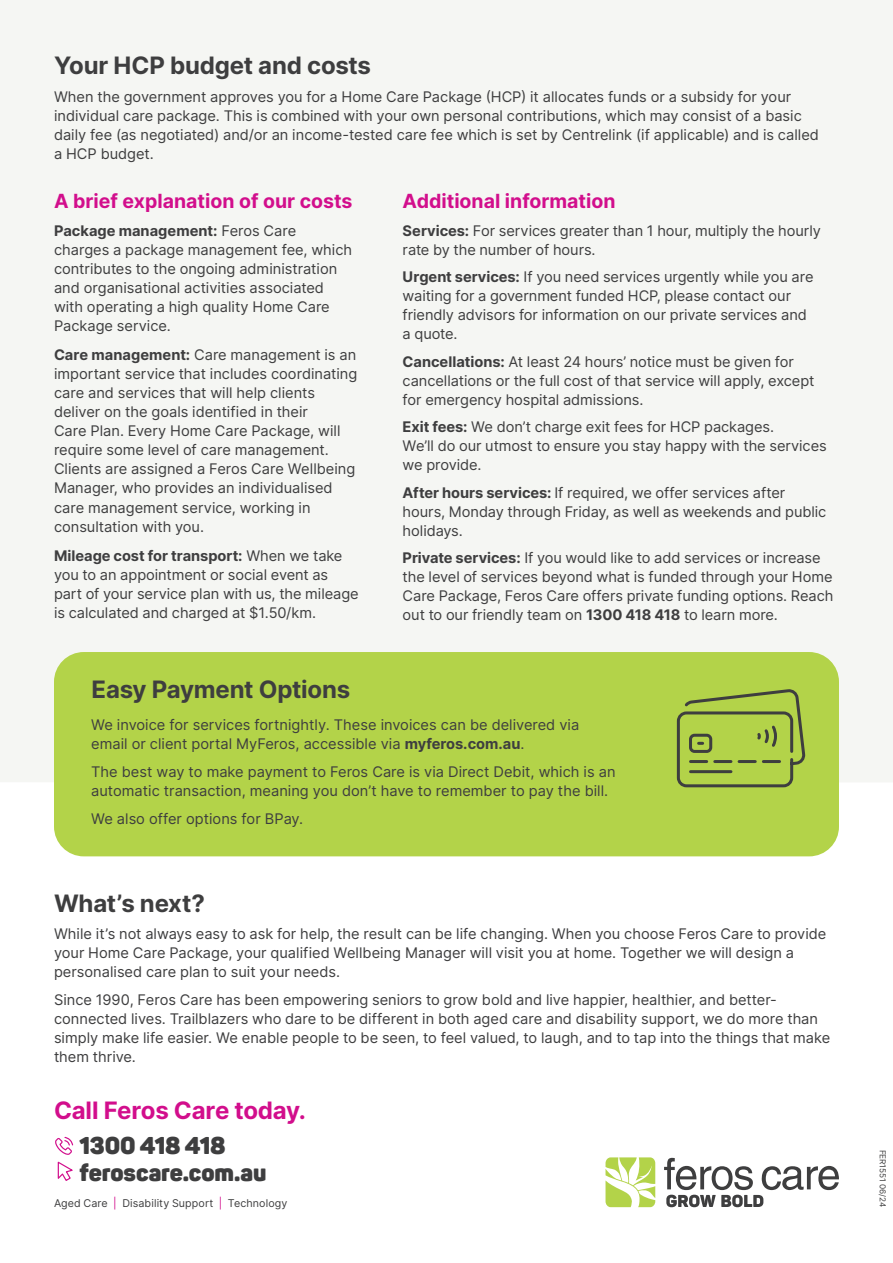
<style>
.page{position:relative;width:893px;height:1263px;background:#fff}
.page>*{position:absolute;margin:0;border:0;box-sizing:border-box;transform-origin:0 0}
.t1{font:700 24px "Inter";letter-spacing:-.01em;color:#3e3e3f}
.t2{font:900 24px/26.4px "Panton";letter-spacing:-.005em;color:#3e3e3f}
.t3{font:700 24px "Inter";letter-spacing:-.01em;color:#d20e8c}
.t4{font:700 19.5px "Inter";color:#d20e8c}
.t5{font:14.7px/19px "Inter";color:#3e3e3f}
.t6{font:10.8px "Inter";letter-spacing:.01em;color:#3e3e3f}
.t7{font:8.25px "Inter";letter-spacing:-.01em;color:#3e3e3f}
.s1{font-weight:700}
.s2{color:#d20e8c}
</style>
<div class="page">
<div style="left:0;top:0;width:893px;height:782px;background:#f5f6f3"></div>
<div style="left:54px;top:652px;width:785px;height:204px;background:#b3d349;border-radius:30px"></div>
<svg style="left:605px;top:1157px;width:50px;height:50px"></svg>
<svg style="left:664px;top:1158px;width:175px;height:49px"></svg>
<svg style="left:55px;top:1136px;width:19px;height:45px"></svg>
<svg style="left:676px;top:689px;width:130px;height:99px"></svg>
<h1 class="t1" style="left:54px;top:51px;width:319px">Your HCP budget and costs</h1>
<p class="t5" style="left:54px;top:87px;width:766px">When the government approves you for a Home Care Package (HCP) it allocates funds or a subsidy for your individual care package. This is combined with your own personal contributions, which may consist of a basic daily fee (as negotiated) and/or an income-tested care fee which is set by Centrelink (if applicable) and is called a HCP budget.</p>
<h2 class="t4" style="left:54px;top:190px;width:300px">A brief explanation of our costs</h2>
<p class="t5" style="left:54px;top:221px;width:300px"><span class="s1">Package management:</span> Feros Care charges a package management fee, which contributes to the ongoing administration and organisational activities associated with operating a high quality Home Care Package service.</p>
<p class="t5" style="left:54px;top:345px;width:305px"><span class="s1">Care management:</span> Care management is an important service that includes coordinating care and services that will help clients deliver on the goals identified in their<br>Care Plan. Every Home Care Package, will require some level of care management.<br>Clients are assigned a Feros Care Wellbeing Manager, who provides an individualised care management service, working in consultation with you.</p>
<p class="t5" style="left:54px;top:546px;width:306px"><span class="s1">Mileage cost for transport:</span> When we take you to an appointment or social event as part of your service plan with us, the mileage is calculated and charged at $1.50/km.</p>
<h2 class="t4" style="left:403px;top:190px;width:214px">Additional information</h2>
<p class="t5" style="left:403px;top:221px;width:420px"><span class="s1">Services:</span> For services greater than 1 hour, multiply the hourly rate by the number of hours.</p>
<p class="t5" style="left:403px;top:267px;width:412px"><span class="s1">Urgent services:</span> If you need services urgently while you are waiting for a government funded HCP, please contact our friendly advisors for information on our private services and a quote.</p>
<p class="t5" style="left:403px;top:352px;width:413px"><span class="s1">Cancellations:</span> At least 24 hours’ notice must be given for cancellations or the full cost of that service will apply, except for emergency hospital admissions.</p>
<p class="t5" style="left:403px;top:417px;width:426px"><span class="s1">Exit fees:</span> We don’t charge exit fees for HCP packages.<br>We’ll do our utmost to ensure you stay happy with the services we provide.</p>
<p class="t5" style="left:403px;top:483px;width:425px"><span class="s1">After hours services:</span> If required, we offer services after hours, Monday through Friday, as well as weekends and public holidays.</p>
<p class="t5" style="left:403px;top:548px;width:432px"><span class="s1">Private services:</span> If you would like to add services or increase the level of services beyond what is funded through your Home Care Package, Feros Care offers private funding options. Reach out to our friendly team on <span class="s1">1300 418 418</span> to learn more.</p>
<h1 class="t1" style="left:92px;top:675px;width:260px">Easy Payment Options</h1>
<p class="t5" style="left:91px;top:715px;width:490px">We invoice for services fortnightly. These invoices can be delivered via email or client portal MyFeros, accessible via <span class="s1">myferos.com.au</span>.</p>
<p class="t5" style="left:91px;top:762px;width:526px">The best way to make payment to Feros Care is via Direct Debit, which is an automatic transaction, meaning you don’t have to remember to pay the bill.</p>
<p class="t5" style="left:91px;top:809px;width:214px">We also offer options for BPay.</p>
<h1 class="t1" style="left:54px;top:889px;width:152px">What’s next?</h1>
<p class="t5" style="left:54px;top:924px;width:774px">While it’s not always easy to ask for help, the result can be life changing. When you choose Feros Care to provide your Home Care Package, your qualified Wellbeing Manager will visit you at home. Together we will design a personalised care plan to suit your needs.</p>
<p class="t5" style="left:54px;top:990px;width:778px">Since 1990, Feros Care has been empowering seniors to grow bold and live happier, healthier, and better&shy;connected lives. Trailblazers who dare to be different in both aged care and disability support, we do more than simply make life easier. We enable people to be seen, to feel valued, to laugh, and to tap into the things that make them thrive.</p>
<h1 class="t3" style="left:54px;top:1096px;width:253px">Call Feros Care today.</h1>
<h1 class="t2" style="left:80px;top:1133px;width:188px">1300 418 418 feroscare.com.au</h1>
<p class="t6" style="left:54px;top:1197px;width:235px">Aged Care <span class="s2">|</span> Disability Support <span class="s2">|</span> Technology</p>
<p class="t7" style="left:888px;top:1149px;width:59px;rotate:90deg">FER1551 06/24</p>
</div>
